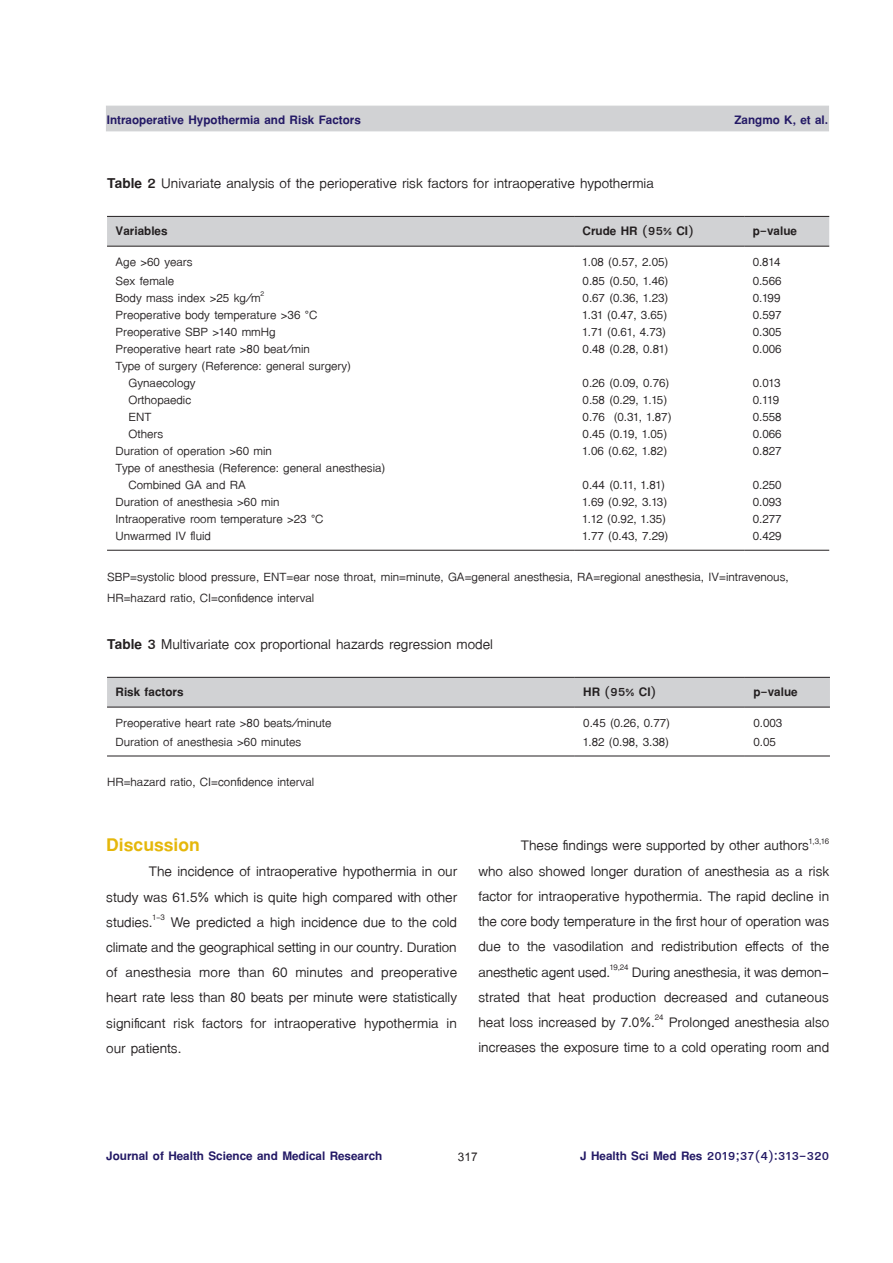
<style>
.page{position:relative;width:893px;height:1263px;background:#fff}
.page>*{position:absolute;margin:0;border:0;box-sizing:border-box;transform-origin:0 0}
.t1{font:700 27px "TF Lanna";color:#e5b70b}
.t2{font:21px/25.2px "TF Lanna";color:#231f20;text-align:justify}
.t3{font:18px/17px "TF Lanna";color:#231f20}
.t4{font:700 18px "TF Lanna";color:#231965}
.t5{font:700 18px "TF Lanna";color:#231f20}
.t6{font:700 18px "Cordia UPC";color:#231f20}
.s1{font-weight:700}
</style>
<div class="page">
<div style="left:106px;top:106px;width:723px;height:25px;background:#d1d2d4"></div>
<div style="left:107px;top:217px;width:722px;height:29px;background:#d1d2d4"></div>
<hr style="left:107px;top:550px;width:467px;height:1px;background:#231f20">
<hr style="left:574px;top:550px;width:170px;height:1px;background:#231f20">
<hr style="left:744px;top:550px;width:85px;height:1px;background:#231f20">
<hr style="left:107px;top:216px;width:467px;height:1px;background:#231f20">
<hr style="left:574px;top:216px;width:170px;height:1px;background:#231f20">
<hr style="left:744px;top:216px;width:85px;height:1px;background:#231f20">
<hr style="left:107px;top:246px;width:467px;height:1px;background:#231f20">
<hr style="left:574px;top:246px;width:170px;height:1px;background:#231f20">
<hr style="left:744px;top:246px;width:85px;height:1px;background:#231f20">
<div style="left:107px;top:678px;width:723px;height:29px;background:#d1d2d4"></div>
<hr style="left:107px;top:756px;width:468px;height:1px;background:#231f20">
<hr style="left:575px;top:756px;width:170px;height:1px;background:#231f20">
<hr style="left:745px;top:756px;width:85px;height:1px;background:#231f20">
<hr style="left:107px;top:677px;width:468px;height:1px;background:#231f20">
<hr style="left:575px;top:677px;width:170px;height:1px;background:#231f20">
<hr style="left:745px;top:677px;width:85px;height:1px;background:#231f20">
<hr style="left:107px;top:707px;width:468px;height:1px;background:#231f20">
<hr style="left:575px;top:707px;width:170px;height:1px;background:#231f20">
<hr style="left:745px;top:707px;width:85px;height:1px;background:#231f20">
<p class="t4" style="left:107px;top:109px;width:256px">Intraoperative Hypothermia and Risk Factors</p>
<p class="t4" style="left:734px;top:108px;width:95px">Zangmo K, et al.</p>
<p class="t2" style="left:107px;top:171px;width:548px"><span class="s1">Table 2</span> Univariate analysis of the perioperative risk factors for intraoperative hypothermia</p>
<p class="t5" style="left:116px;top:220px;width:54px">Variables</p>
<p class="t5" style="left:583px;top:220px;width:113px">Crude HR (95% CI)</p>
<p class="t5" style="left:753px;top:220px;width:46px">p-value</p>
<p class="t3" style="left:116px;top:254px;width:78px">Age &gt;60 years</p>
<p class="t3" style="left:583px;top:254px;width:87px">1.08 (0.57, 2.05)</p>
<p class="t3" style="left:753px;top:254px;width:29px">0.814</p>
<p class="t3" style="left:116px;top:272px;width:60px">Sex female</p>
<p class="t3" style="left:583px;top:272px;width:87px">0.85 (0.50, 1.46)</p>
<p class="t3" style="left:753px;top:272px;width:30px">0.566</p>
<p class="t3" style="left:116px;top:289px;width:150px">Body mass index &gt;25 kg/m<sup>2</sup></p>
<p class="t3" style="left:583px;top:289px;width:87px">0.67 (0.36, 1.23)</p>
<p class="t3" style="left:753px;top:289px;width:29px">0.199</p>
<p class="t3" style="left:116px;top:306px;width:203px">Preoperative body temperature &gt;36 °C</p>
<p class="t3" style="left:583px;top:306px;width:86px">1.31 (0.47, 3.65)</p>
<p class="t3" style="left:753px;top:306px;width:30px">0.597</p>
<p class="t3" style="left:116px;top:323px;width:162px">Preoperative SBP &gt;140 mmHg</p>
<p class="t3" style="left:583px;top:323px;width:85px">1.71 (0.61, 4.73)</p>
<p class="t3" style="left:753px;top:323px;width:30px">0.305</p>
<p class="t3" style="left:116px;top:340px;width:196px">Preoperative heart rate &gt;80 beat/min</p>
<p class="t3" style="left:583px;top:340px;width:87px">0.48 (0.28, 0.81)</p>
<p class="t3" style="left:753px;top:340px;width:30px">0.006</p>
<p class="t3" style="left:129px;top:357px;width:224px;text-indent:-13px">Type of surgery (Reference: general surgery)<br>Gynaecology</p>
<p class="t3" style="left:583px;top:374px;width:88px">0.26 (0.09, 0.76)</p>
<p class="t3" style="left:753px;top:374px;width:29px">0.013</p>
<p class="t3" style="left:129px;top:391px;width:64px">Orthopaedic</p>
<p class="t3" style="left:583px;top:391px;width:86px">0.58 (0.29, 1.15)</p>
<p class="t3" style="left:753px;top:391px;width:28px">0.119</p>
<p class="t3" style="left:129px;top:408px;width:25px">ENT</p>
<p class="t3" style="left:583px;top:408px;width:90px">0.76 (0.31, 1.87)</p>
<p class="t3" style="left:753px;top:408px;width:30px">0.558</p>
<p class="t3" style="left:129px;top:425px;width:36px">Others</p>
<p class="t3" style="left:583px;top:425px;width:86px">0.45 (0.19, 1.05)</p>
<p class="t3" style="left:753px;top:425px;width:30px">0.066</p>
<p class="t3" style="left:116px;top:442px;width:158px">Duration of operation &gt;60 min</p>
<p class="t3" style="left:583px;top:442px;width:86px">1.06 (0.62, 1.82)</p>
<p class="t3" style="left:753px;top:442px;width:30px">0.827</p>
<p class="t3" style="left:129px;top:459px;width:258px;text-indent:-13px">Type of anesthesia (Reference: general anesthesia)<br>Combined GA and RA</p>
<p class="t3" style="left:583px;top:476px;width:84px">0.44 (0.11, 1.81)</p>
<p class="t3" style="left:753px;top:476px;width:30px">0.250</p>
<p class="t3" style="left:116px;top:493px;width:165px">Duration of anesthesia &gt;60 min</p>
<p class="t3" style="left:583px;top:493px;width:86px">1.69 (0.92, 3.13)</p>
<p class="t3" style="left:753px;top:493px;width:30px">0.093</p>
<p class="t3" style="left:116px;top:510px;width:210px">Intraoperative room temperature &gt;23 °C</p>
<p class="t3" style="left:583px;top:510px;width:85px">1.12 (0.92, 1.35)</p>
<p class="t3" style="left:753px;top:510px;width:30px">0.277</p>
<p class="t3" style="left:116px;top:528px;width:97px">Unwarmed IV fluid</p>
<p class="t3" style="left:583px;top:528px;width:87px">1.77 (0.43, 7.29)</p>
<p class="t3" style="left:753px;top:528px;width:30px">0.429</p>
<p class="t3" style="left:107px;top:566px;width:683px;line-height:21.6px">SBP=systolic blood pressure, ENT=ear nose throat, min=minute, GA=general anesthesia, RA=regional anesthesia, IV=intravenous,<br>HR=hazard ratio, CI=confidence interval</p>
<p class="t2" style="left:107px;top:632px;width:387px"><span class="s1">Table 3</span> Multivariate cox proportional hazards regression model</p>
<p class="t5" style="left:116px;top:680px;width:70px">Risk factors</p>
<p class="t5" style="left:583px;top:680px;width:75px">HR (95% CI)</p>
<p class="t5" style="left:753px;top:680px;width:46px">p-value</p>
<p class="t3" style="left:116px;top:715px;width:218px">Preoperative heart rate &gt;80 beats/minute</p>
<p class="t3" style="left:583px;top:715px;width:88px">0.45 (0.26, 0.77)</p>
<p class="t3" style="left:753px;top:715px;width:30px">0.003</p>
<p class="t3" style="left:116px;top:733px;width:187px">Duration of anesthesia &gt;60 minutes</p>
<p class="t3" style="left:583px;top:733px;width:87px">1.82 (0.98, 3.38)</p>
<p class="t3" style="left:753px;top:733px;width:24px">0.05</p>
<p class="t3" style="left:107px;top:774px;width:209px">HR=hazard ratio, CI=confidence interval</p>
<h1 class="t1" style="left:106px;top:828px;width:95px">Discussion</h1>
<p class="t2" style="left:106px;top:859px;width:352px;text-indent:43px">The incidence of intraoperative hypothermia in our study was 61.5% which is quite high compared with other studies.<sup>1-3</sup> We predicted a high incidence due to the cold climate and the geographical setting in our country. Duration of anesthesia more than 60 minutes and preoperative heart rate less than 80 beats per minute were statistically significant risk factors for intraoperative hypothermia in our patients.</p>
<p class="t2" style="left:478px;top:833px;width:352px;text-indent:43px">These findings were supported by other authors<sup>1,3,16 </sup>who also showed longer duration of anesthesia as a risk factor for intraoperative hypothermia. The rapid decline in the core body temperature in the first hour of operation was due to the vasodilation and redistribution effects of the anesthetic agent used.<sup>19,24</sup> During anesthesia, it was demon&shy;strated that heat production decreased and cutaneous heat loss increased by 7.0%.<sup>24</sup> Prolonged anesthesia also increases the exposure time to a cold operating room and</p>
<p class="t4" style="left:106px;top:1145px;width:277px">Journal of Health Science and Medical Research</p>
<p class="t6" style="left:458px;top:1146px;width:21px">317</p>
<p class="t4" style="left:580px;top:1145px;width:250px">J Health Sci Med Res 2019;37(4):313-320</p>
</div>
